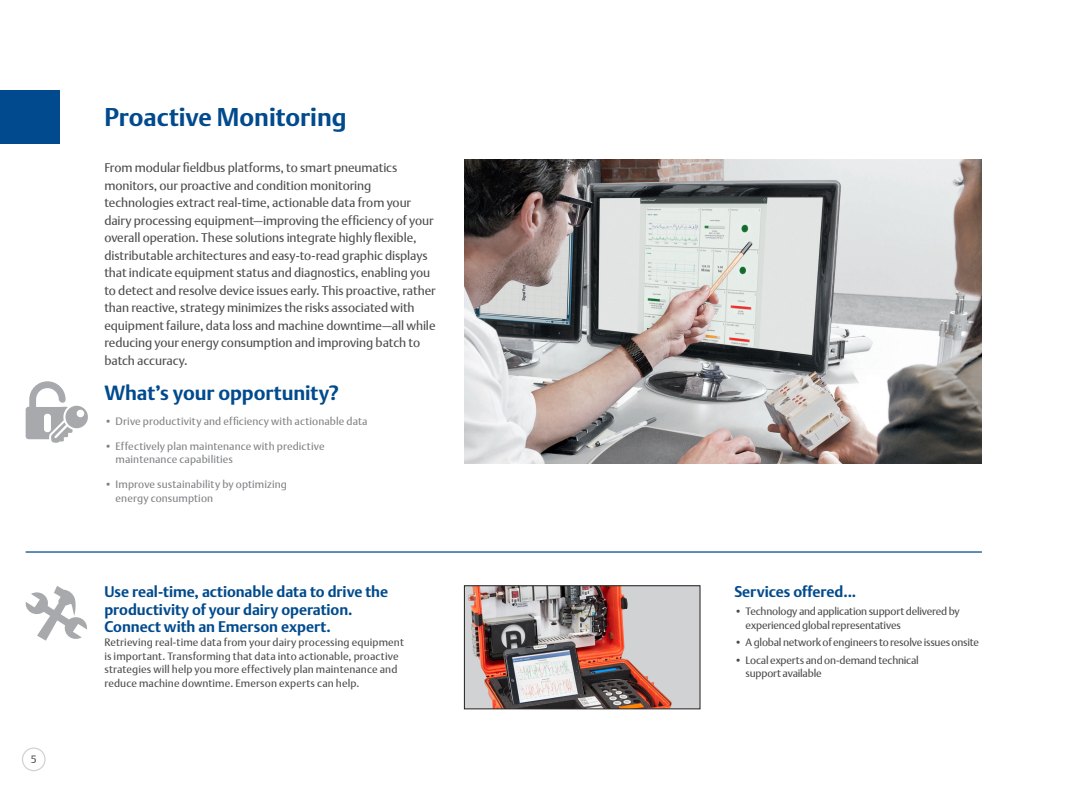
<style>
.page{position:relative;width:1080px;height:810px;background:#fff}
.page>*{position:absolute;margin:0;border:0;box-sizing:border-box;transform-origin:0 0}
.t1{font:700 25px "DTL Argo T";color:#004a8d}
.SMALLEST{font:700 20px "DTL Argo T";letter-spacing:-.005em;color:#004a8d}
.SMALLEST-2{font:700 15px/17.5px "DTL Argo T";letter-spacing:-.005em;color:#004a8d}
.t2{font:12.5px/17.5px "DTL Argo T";letter-spacing:-.005em;color:#4b4c4d}
.SMALLEST-3{font:10.62px/13.8px "DTL Argo T";letter-spacing:.005em;color:#4b4c4d}
.SMALLEST-4{font:10.62px/13.8px "DTL Argo T";letter-spacing:-.02em;color:#4b4c4d}
.SMALLEST-5{font:10.62px/13.8px "DTL Argo T";letter-spacing:.01em;color:#808285}
</style>
<div class="page">
<div style="left:22px;top:748px;width:24px;height:23px;border:1px solid #d1d2d4;border-radius:50%"></div>
<div style="left:0;top:90px;width:59px;height:53px;background:#004a8d"></div>
<img style="left:464px;top:160px;width:518px;height:304px">
<div style="left:464px;top:586px;width:236px;height:123px;background:#d1d2d4"></div>
<img style="left:468px;top:587px;width:204px;height:120px">
<div style="left:464px;top:585px;width:236px;height:124px;border:1px solid #231f20"></div>
<hr style="left:26px;top:551px;width:956px;height:2px;background:#004a8d">
<svg style="left:26px;top:381px;width:62px;height:62px"></svg>
<svg style="left:25px;top:586px;width:62px;height:55px"></svg>
<p class="SMALLEST-3" style="left:31px;top:753px;width:7px">5</p>
<p class="t1" style="left:104px;top:103px;width:244px">Proactive Monitoring</p>
<p class="t2" style="left:104px;top:159px;width:333px">From modular fieldbus platforms, to smart pneumatics monitors, our proactive and condition monitoring technologies extract real-time, actionable data from your dairy processing equipment—improving the efficiency of your overall operation. These solutions integrate highly flexible, distributable architectures and easy-to-read graphic displays that indicate equipment status and diagnostics, enabling you to detect and resolve device issues early. This proactive, rather than reactive, strategy minimizes the risks associated with equipment failure, data loss and machine downtime—all while reducing your energy consumption and improving batch to batch accuracy.</p>
<p class="SMALLEST" style="left:104px;top:381px;width:236px">What’s your opportunity?</p>
<p class="SMALLEST-5" style="left:104px;top:414px;width:265px">• Drive productivity and efficiency with actionable data</p>
<p class="SMALLEST-5" style="left:116px;top:439px;width:210px;text-indent:-11px">• Effectively plan maintenance with predictive maintenance capabilities</p>
<p class="SMALLEST-5" style="left:116px;top:478px;width:173px;text-indent:-11px">• Improve sustainability by optimizing energy consumption</p>
<p class="SMALLEST-2" style="left:104px;top:583px;width:285px">Use real-time, actionable data to drive the productivity of your dairy operation.<br>Connect with an Emerson expert.</p>
<p class="SMALLEST-3" style="left:104px;top:635px;width:301px">Retrieving real-time data from your dairy processing equipment is important. Transforming that data into actionable, proactive strategies will help you more effectively plan maintenance and reduce machine downtime. Emerson experts can help.</p>
<p class="SMALLEST-2" style="left:734px;top:583px;width:123px">Services offered...</p>
<p class="SMALLEST-4" style="left:746px;top:604px;width:216px;text-indent:-11px">• Technology and application support delivered by experienced global representatives</p>
<p class="SMALLEST-4" style="left:734px;top:635px;width:246px">• A global network of engineers to resolve issues onsite</p>
<p class="SMALLEST-4" style="left:746px;top:653px;width:175px;text-indent:-11px">• Local experts and on-demand technical support available</p>
</div>
